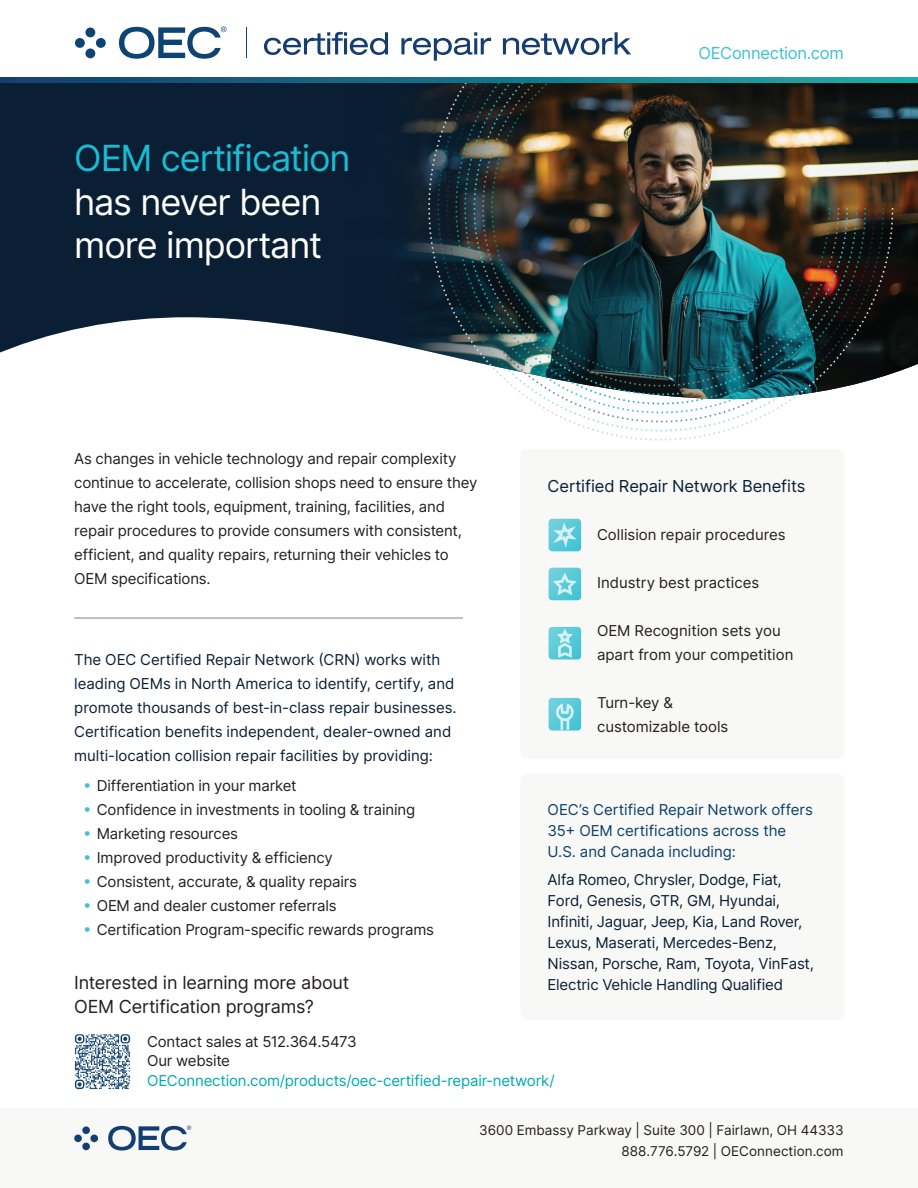
<style>
.page{position:relative;width:918px;height:1188px;background:#fff}
.page>*{position:absolute;margin:0;border:0;box-sizing:border-box;transform-origin:0 0}
.t1{font:36px/43.5px "Inter";letter-spacing:-.03em;color:#fff}
.t2{font:36px "Inter";letter-spacing:-.03em;color:#18bdd4}
.t3{font:18px/24px "Inter";letter-spacing:-.01em;color:#231f20}
.t4{font:16.5px "Inter";letter-spacing:-.005em;color:#0a1f34}
.t5{font:16.5px "Inter";letter-spacing:-.015em;color:#3dc1d2}
.t6{font:15px/24px "Inter";letter-spacing:-.01em;color:#231f20}
.t7{font:15px/21px "Inter";letter-spacing:-.005em;color:#0a1f34}
.t8{font:15px/21px "Inter";color:#0b406a}
.t9{font:15px "Inter";letter-spacing:-.01em;color:#00abb0}
.t10{font:13.5px/21px "Inter";letter-spacing:.005em;color:#231f20;text-align:right}
.s1{color:#3dc1d2}
</style>
<div class="page">
<div style="left:75px;top:38px;width:10px;height:10px;background:#0d4473;border-radius:50%"></div>
<div style="left:96px;top:38px;width:10px;height:10px;background:#0d4473;border-radius:50%"></div>
<div style="left:85px;top:28px;width:10px;height:9px;background:#0d4473;border-radius:50%"></div>
<div style="left:85px;top:48px;width:10px;height:10px;background:#0d4473;border-radius:50%"></div>
<svg style="left:119px;top:26px;width:108px;height:33px"></svg>
<hr style="left:247px;top:28px;width:1px;height:30px;background:#0d4473">
<svg style="left:264px;top:32px;width:124px;height:23px"></svg>
<svg style="left:401px;top:32px;width:90px;height:29px"></svg>
<svg style="left:503px;top:32px;width:128px;height:23px"></svg>
<svg style="left:0;top:83px;width:345px;height:270px;background:#213447"></svg>
<img style="left:345px;top:83px;width:573px;height:290px">
<svg style="left:428px;top:83px;width:465px;height:358px"></svg>
<svg style="left:437px;top:83px;width:447px;height:348px"></svg>
<svg style="left:446px;top:83px;width:429px;height:339px"></svg>
<svg style="left:455px;top:83px;width:411px;height:330px"></svg>
<img style="left:464px;top:83px;width:393px;height:321px">
<img style="left:474px;top:83px;width:374px;height:312px">
<img style="left:482px;top:83px;width:357px;height:304px">
<img style="left:491px;top:83px;width:339px;height:294px">
<svg style="left:0;top:78px;width:918px;height:5px;background:#177389"></svg>
<div style="left:0;top:1108px;width:918px;height:80px;background:#f8f8f7"></div>
<div style="left:74px;top:1135px;width:8px;height:7px;background:#143e6f;border-radius:50%"></div>
<div style="left:90px;top:1135px;width:8px;height:7px;background:#143e6f;border-radius:50%"></div>
<div style="left:82px;top:1126px;width:8px;height:8px;background:#143e6f;border-radius:50%"></div>
<div style="left:82px;top:1143px;width:8px;height:7px;background:#143e6f;border-radius:50%"></div>
<svg style="left:108px;top:1126px;width:83px;height:25px"></svg>
<div style="left:521px;top:449px;width:324px;height:310px;background:#f8f8f7;border-radius:7px"></div>
<div style="left:521px;top:774px;width:324px;height:246px;background:#f8f8f7;border-radius:7px"></div>
<svg style="left:549px;top:519px;width:32px;height:32px"></svg>
<svg style="left:549px;top:698px;width:32px;height:33px"></svg>
<svg style="left:549px;top:627px;width:32px;height:32px"></svg>
<svg style="left:549px;top:568px;width:32px;height:32px"></svg>
<hr style="left:74px;top:618px;width:389px;height:1px;background:#818087">
<img style="left:74px;top:1034px;width:57px;height:56px">
<h1 class="t2" style="left:74px;top:132px;width:278px">OEM certification</h1>
<h1 class="t1" style="left:74px;top:179px;width:249px">has never been more important</h1>
<p class="t5" style="left:699px;top:41px;width:147px">OEConnection.com</p>
<p class="t6" style="left:74px;top:446px;width:405px">As changes in vehicle technology and repair complexity continue to accelerate, collision shops need to ensure they have the right tools, equipment, training, facilities, and repair procedures to provide consumers with consistent, efficient, and quality repairs, returning their vehicles to OEM specifications.</p>
<p class="t7" style="left:74px;top:647px;width:384px;line-height:24px">The OEC Certified Repair Network (CRN) works with leading OEMs in North America to identify, certify, and promote thousands of best-in-class repair businesses.<br>Certification benefits independent, dealer-owned and multi-location collision repair facilities by providing:</p>
<p class="t6" style="left:83px;top:774px;width:215px"><span class="s1">•</span> Differentiation in your market</p>
<p class="t6" style="left:83px;top:798px;width:333px"><span class="s1">•</span> Confidence in investments in tooling &amp; training</p>
<p class="t6" style="left:83px;top:822px;width:156px"><span class="s1">•</span> Marketing resources</p>
<p class="t6" style="left:83px;top:846px;width:251px"><span class="s1">•</span> Improved productivity &amp; efficiency</p>
<p class="t6" style="left:83px;top:870px;width:275px"><span class="s1">•</span> Consistent, accurate, &amp; quality repairs</p>
<p class="t6" style="left:83px;top:894px;width:255px"><span class="s1">•</span> OEM and dealer customer referrals</p>
<p class="t6" style="left:83px;top:918px;width:352px"><span class="s1">•</span> Certification Program-specific rewards programs</p>
<p class="t3" style="left:74px;top:970px;width:277px">Interested in learning more about<br>OEM Certification programs?</p>
<p class="t4" style="left:548px;top:474px;width:259px">Certified Repair Network Benefits</p>
<p class="t6" style="left:597px;top:522px;width:190px">Collision repair procedures</p>
<p class="t6" style="left:597px;top:570px;width:164px">Industry best practices</p>
<p class="t6" style="left:597px;top:618px;width:198px">OEM Recognition sets you apart from your competition</p>
<p class="t6" style="left:597px;top:690px;width:133px">Turn-key &amp; customizable tools</p>
<p class="t8" style="left:548px;top:799px;width:267px">OEC’s Certified Repair Network offers<br>35+ OEM certifications across the<br>U.S. and Canada including:</p>
<p class="t7" style="left:548px;top:869px;width:268px">Alfa Romeo, Chrysler, Dodge, Fiat, Ford, Genesis, GTR, GM, Hyundai, Infiniti, Jaguar, Jeep, Kia, Land Rover, Lexus, Maserati, Mercedes-Benz, Nissan, Porsche, Ram, Toyota, VinFast, Electric Vehicle Handling Qualified</p>
<p class="t6" style="left:147px;top:1031px;width:211px;line-height:19.5px">Contact sales at 512.364.5473<br>Our website</p>
<p class="t9" style="left:147px;top:1070px;width:409px">OEConnection.com/products/oec-certified-repair-network/</p>
<p class="t10" style="left:479px;top:1120px;width:366px">3600 Embassy Parkway | Suite 300 | Fairlawn, OH 44333<br>888.776.5792 | OEConnection.com</p>
</div>
